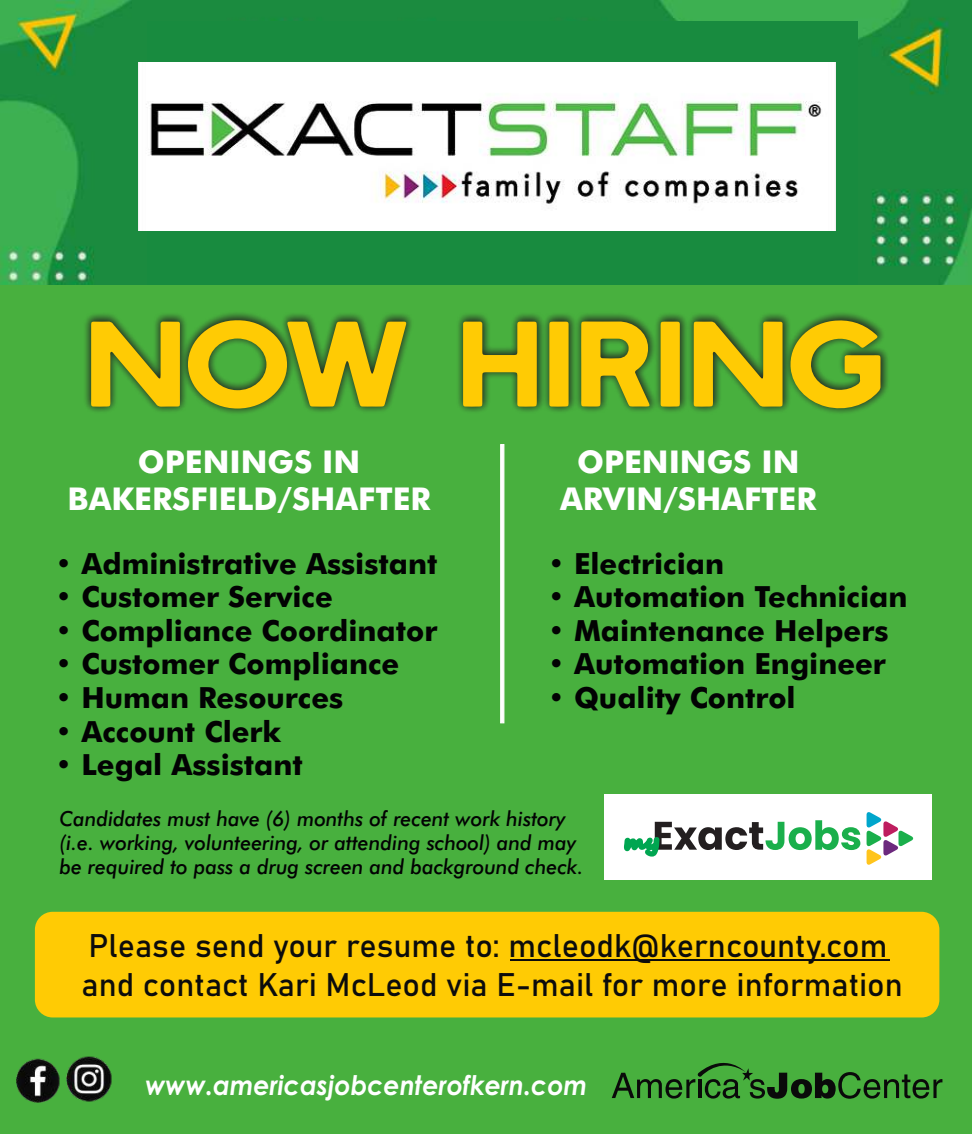
<style>
.page{position:relative;width:972px;height:1134px;background:#fff}
.page>*{position:absolute;margin:0;border:0;box-sizing:border-box;transform-origin:0 0}
.t1{font:112.05px "Heinberg Rounded";color:#ffcb04;scale:1.12 1}
.t2{font:32.18px/39.8px "Bahnschrift";color:#0c0c0c}
.t3{font:700 31.5px/36.2px "Futura BT";color:#fff;text-align:center}
.t4{font:700 29.25px "Futura BT";color:#020203}
.t5{font:italic 700 27px "Century Gothic";color:#fff;scale:.93 1}
.t6{font:italic 500 20.7px/24.3px "Futura BT";color:#020203}
</style>
<div class="page">
<img style="left:0;top:0;width:972px;height:286px">
<div style="left:147px;top:22px;width:711px;height:264px;background:#188b3f"></div>
<div style="left:0;top:286px;width:972px;height:848px;background:#48b03e"></div>
<div style="left:77px;top:305px;width:817px;height:120px;background:#231f20;opacity:.98"></div>
<div style="left:35px;top:912px;width:904px;height:105px;background:#ffcb04;border-radius:18px"></div>
<hr style="left:510px;top:959px;width:380px;height:2px;background:#0c0c0c">
<svg style="left:612px;top:1062px;width:330px;height:37px"></svg>
<img style="left:66px;top:1056px;width:46px;height:46px">
<img style="left:16px;top:1058px;width:44px;height:45px">
<img style="left:138px;top:62px;width:698px;height:168px">
<div style="left:605px;top:794px;width:327px;height:86px;background:#fff"></div>
<svg style="left:624px;top:820px;width:236px;height:37px"></svg>
<svg style="left:867px;top:812px;width:47px;height:53px"></svg>
<svg style="left:500px;top:444px;width:5px;height:280px"></svg>
<h1 class="t1" style="left:91px;top:277px;width:714px">NOW HIRING</h1>
<p class="t3" style="left:67px;top:447px;width:365px">OPENINGS IN<br>BAKERSFIELD/SHAFTER</p>
<p class="t3" style="left:560px;top:447px;width:258px">OPENINGS IN<br>ARVIN/SHAFTER</p>
<p class="t4" style="left:55px;top:552px;width:384px">• Administrative Assistant</p>
<p class="t4" style="left:55px;top:585px;width:279px">• Customer Service</p>
<p class="t4" style="left:55px;top:619px;width:384px">• Compliance Coordinator</p>
<p class="t4" style="left:55px;top:652px;width:346px">• Customer Compliance</p>
<p class="t4" style="left:55px;top:686px;width:290px">• Human Resources</p>
<p class="t4" style="left:55px;top:719px;width:228px">• Account Clerk</p>
<p class="t4" style="left:55px;top:753px;width:249px">• Legal Assistant</p>
<p class="t4" style="left:548px;top:552px;width:178px">• Electrician</p>
<p class="t4" style="left:548px;top:585px;width:361px">• Automation Technician</p>
<p class="t4" style="left:548px;top:619px;width:342px">• Maintenance Helpers</p>
<p class="t4" style="left:548px;top:652px;width:340px">• Automation Engineer</p>
<p class="t4" style="left:548px;top:686px;width:250px">• Quality Control</p>
<p class="t6" style="left:59px;top:808px;width:525px">Candidates must have (6) months of recent work history (i.e. working, volunteering, or attending school) and may be required to pass a drug screen and background check.</p>
<p class="t2" style="left:82px;top:927px;width:823px">Please send your resume to: mcleodk@kerncounty.com and contact Kari McLeod via E-mail for more information</p>
<p class="t5" style="left:145px;top:1075px;width:477px">www.americasjobcenterofkern.com</p>
</div>
